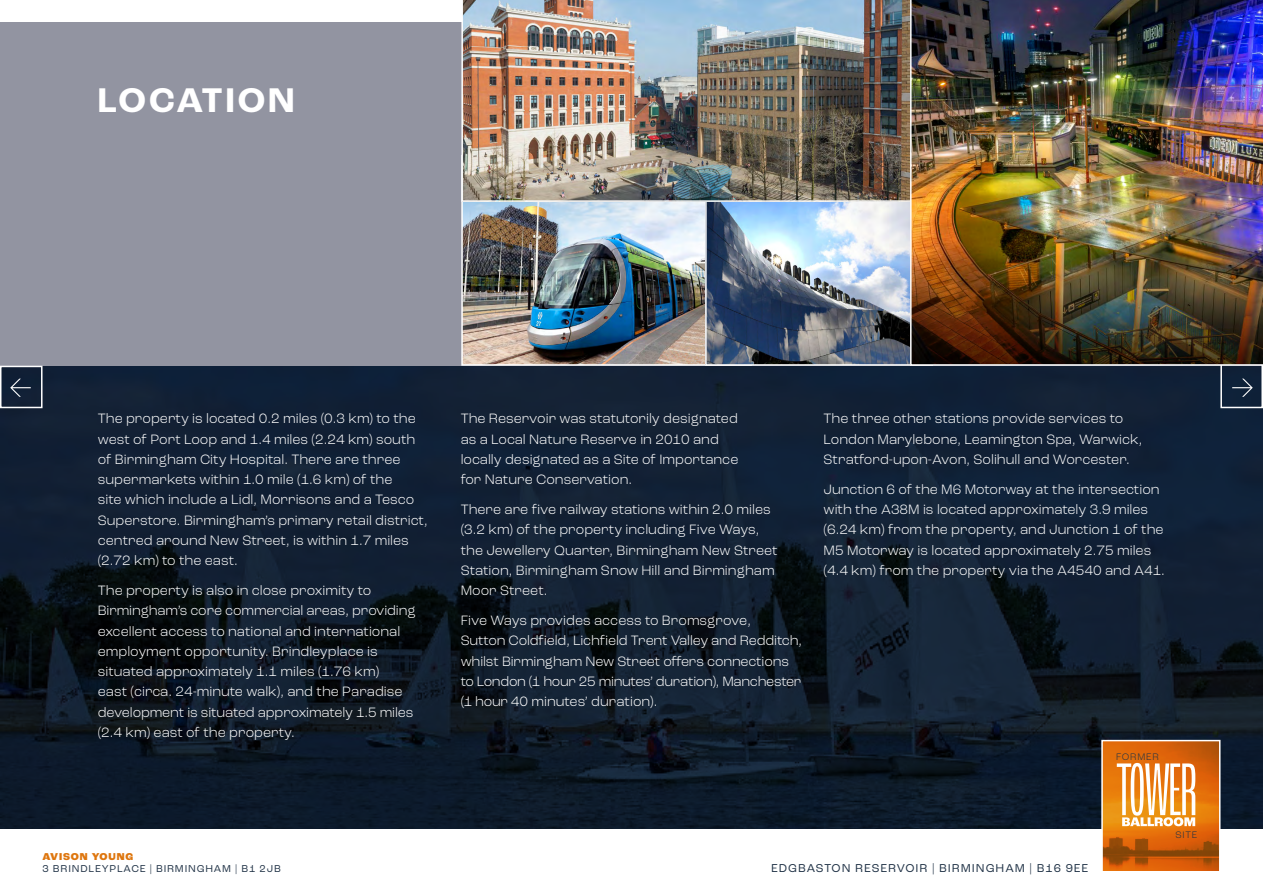
<style>
.page{position:relative;width:1263px;height:893px;background:#fff}
.page>*{position:absolute;margin:0;border:0;box-sizing:border-box;transform-origin:0 0}
.t1{font:700 36px "Roc Grotesk";letter-spacing:.08em;color:#fff}
.t2{font:300 14.25px/20.2px "Roc Grotesk";color:#fff}
.t3{font:12px "Roc Grotesk";letter-spacing:.08em;color:#203246}
.t4{font:10.5px "Roc Grotesk";letter-spacing:.08em;color:#203246}
.t5{font:800 10.5px "Roc Grotesk";letter-spacing:.08em;color:#de760e}
.t6{font:300 9.9px "Roc Grotesk";letter-spacing:.08em;color:#203246}
</style>
<div class="page">
<img style="left:0;top:366px;width:1263px;height:463px">
<div style="left:0;top:0;width:1263px;height:366px;background:#9294a1"></div>
<div style="left:0;top:0;width:1263px;height:21px;background:#fff"></div>
<img style="left:1104px;top:743px;width:113px;height:128px">
<div style="left:1101px;top:740px;width:119px;height:146px;border:2px solid #fff"></div>
<svg style="left:1117px;top:763px;width:78px;height:63px"></svg>
<div style="left:0;top:872px;width:1263px;height:21px;background:#fff"></div>
<svg style="left:1232px;top:379px;width:21px;height:18px"></svg>
<div style="left:1220px;top:357px;width:43px;height:51px;border:2px solid #fff"></div>
<img style="left:464px;top:202px;width:241px;height:161px">
<img style="left:708px;top:202px;width:202px;height:161px">
<div style="left:705px;top:150px;width:228px;height:216px;border:2px solid #fff"></div>
<img style="left:461px;top:0;width:449px;height:202px">
<img style="left:910px;top:0;width:353px;height:366px">
<svg style="left:10px;top:379px;width:21px;height:18px"></svg>
<div style="left:0;top:366px;width:43px;height:42px;border:2px solid #fff"></div>
<h1 class="t1" style="left:98px;top:78px;width:198px">LOCATION</h1>
<p class="t2" style="left:98px;top:408px;width:331px">The property is located 0.2 miles (0.3 km) to the west of Port Loop and 1.4 miles (2.24 km) south of Birmingham City Hospital. There are three supermarkets within 1.0 mile (1.6 km) of the<br>site which include a Lidl, Morrisons and a Tesco Superstore. Birmingham’s primary retail district, centred around New Street, is within 1.7 miles (2.72 km) to the east.</p>
<p class="t2" style="left:98px;top:580px;width:319px">The property is also in close proximity to Birmingham’s core commercial areas, providing excellent access to national and international employment opportunity. Brindleyplace is situated approximately 1.1 miles (1.76 km)<br>east (circa. 24-minute walk), and the Paradise development is situated approximately 1.5 miles (2.4 km) east of the property.</p>
<p class="t5" style="left:43px;top:850px;width:92px">AVISON YOUNG</p>
<p class="t4" style="left:43px;top:862px;width:240px">3 BRINDLEYPLACE | BIRMINGHAM | B1 2JB</p>
<p class="t2" style="left:461px;top:408px;width:279px">The Reservoir was statutorily designated as a Local Nature Reserve in 2010 and locally designated as a Site of Importance for Nature Conservation.</p>
<p class="t2" style="left:461px;top:499px;width:319px">There are five railway stations within 2.0 miles (3.2 km) of the property including Five Ways, the Jewellery Quarter, Birmingham New Street Station, Birmingham Snow Hill and Birmingham Moor Street.</p>
<p class="t2" style="left:461px;top:610px;width:343px">Five Ways provides access to Bromsgrove,<br>Sutton Coldfield, Lichfield Trent Valley and Redditch, whilst Birmingham New Street offers connections to London (1 hour 25 minutes’ duration), Manchester (1 hour 40 minutes’ duration).</p>
<p class="t2" style="left:823px;top:408px;width:320px">The three other stations provide services to<br>London Marylebone, Leamington Spa, Warwick,<br>Stratford-upon-Avon, Solihull and Worcester.</p>
<p class="t2" style="left:823px;top:479px;width:343px">Junction 6 of the M6 Motorway at the intersection with the A38M is located approximately 3.9 miles (6.24 km) from the property, and Junction 1 of the M5 Motorway is located approximately 2.75 miles (4.4 km) from the property via the A4540 and A41.</p>
<p class="t6" style="left:1116px;top:751px;width:44px">FORMER</p>
<p class="t3" style="left:771px;top:860px;width:319px">EDGBASTON RESERVOIR | BIRMINGHAM | B16 9EE</p>
<p class="t6" style="left:1175px;top:829px;width:23px">SITE</p>
</div>
